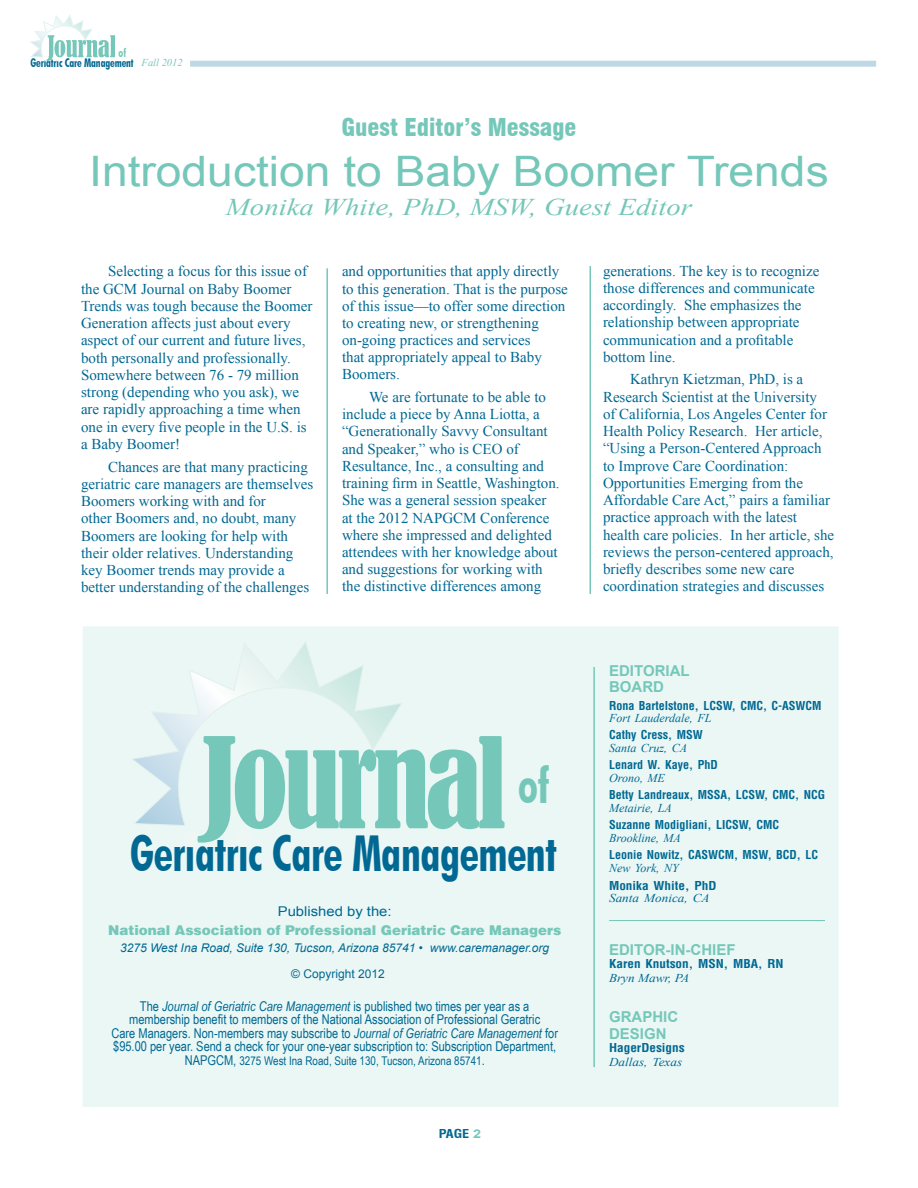
<style>
.page{position:relative;width:918px;height:1188px;background:#fff}
.page>*{position:absolute;margin:0;border:0;box-sizing:border-box;transform-origin:0 0}
.t1{font:condensed 117px "Bernard";letter-spacing:-.04em;color:#75c7b9}
.t2{font:700 condensed 49.5px "Futura BT";letter-spacing:-.01em;color:#006892;scale:.9 1}
.t3{font:700 condensed 49.5px "Futura BT";color:#75c7b9;scale:.9 1}
.t4{font:42px "Arial";color:#75c7b9;scale:1.1 1}
.t5{font:italic 24px "Times New Roman";color:#75c7b9;scale:1.2 1}
.t6{font:900 condensed 24px "Swiss 721 BT";color:#75c7b9}
.t7{font:15px/17.2px "Times New Roman";color:#006892}
.t8{font:700 15px/16.5px "Arial";color:#75c7b9}
.t9{font:13.5px/13.5px "Arial Narrow";color:#006892;text-align:center}
.t10{font:13.5px "Switzerland Black Plain";color:#75c7b9}
.t11{font:13.5px "Arial";color:#006892;scale:1.1 1}
.t12{font:12px "Switzerland Condensed";color:#006892}
.t13{font:italic 12px "Times New Roman";color:#006892}
.t14{font:italic 12px "Arial";color:#006892}
.t15{font:12px "Arial Narrow";color:#006892}
.t16{font:12px "Switzerland Condensed";color:#006892;scale:1.1 1}
.t17{font:italic 12px "Times New Roman";color:#006892;scale:1.1 1}
.t18{font:700 condensed 12px "Futura BT";letter-spacing:-.01em;color:#006892;scale:.9 1}
.t19{font:12px "Arial";color:#006892}
.t20{font:700 condensed 12px "Swiss 721 BT";color:#006892;scale:1.2 1}
.t21{font:700 condensed 12px "Futura BT";color:#75c7b9;scale:.9 1}
.t22{font:italic 10.5px "Times New Roman";color:#75c7b9}
.s1{font-style:italic}
.s2{font-size:13.5px}
.s3{font-family:"Arial";font-stretch:normal;color:#75c7b9}
</style>
<div class="page">
<div style="left:190px;top:61px;width:686px;height:6px;background:#bfd9e4"></div>
<svg style="left:30px;top:15px;width:62px;height:43px"></svg>
<img style="left:45px;top:35px;width:70px;height:26px">
<div style="left:83px;top:626px;width:756px;height:481px;background:#eaf7f5"></div>
<hr style="left:593px;top:667px;width:2px;height:400px;background:#75c7b9">
<hr style="left:609px;top:920px;width:216px;height:1px;background:#75c7b9">
<div style="left:183px;top:830px;width:16px;height:17px;background:#eff7f5;border-radius:50%"></div>
<svg style="left:133px;top:643px;width:268px;height:183px"></svg>
<div style="left:236px;top:830px;width:16px;height:16px;background:#eff7f5;border-radius:50%"></div>
<hr style="left:326px;top:268px;width:2px;height:326px;background:#75c7b9">
<hr style="left:590px;top:266px;width:1px;height:328px;background:#75c7b9">
<p class="t21" style="left:119px;top:45px;width:10px">of</p>
<p class="t18" style="left:30px;top:55px;width:116px">Geriatric Care Management</p>
<p class="t22" style="left:142px;top:55px;width:43px">Fall 2012</p>
<h3 class="t6" style="left:341px;top:113px;width:237px">Guest Editor’s Message</h3>
<h3 class="t4" style="left:89px;top:144px;width:674px">Introduction to Baby Boomer Trends</h3>
<h3 class="t5" style="left:226px;top:191px;width:390px">Monika White, PhD, MSW, Guest Editor</h3>
<p class="t7" style="left:81px;top:263px;width:233px;text-indent:27px">Selecting a focus for this issue of the GCM Journal on Baby Boomer Trends was tough because the Boomer Generation affects just about every aspect of our current and future lives, both personally and professionally.<br>Somewhere between 76 - 79 million strong (depending who you ask), we are rapidly approaching a time when one in every five people in the U.S. is a Baby Boomer!</p>
<p class="t7" style="left:81px;top:458px;width:234px;text-indent:27px">Chances are that many practicing geriatric care managers are themselves Boomers working with and for<br>other Boomers and, no doubt, many Boomers are looking for help with their older relatives. Understanding key Boomer trends may provide a better understanding of the challenges</p>
<p class="t7" style="left:342px;top:263px;width:227px">and opportunities that apply directly to this generation. That is the purpose of this issue—to offer some direction to creating new, or strengthening on-going practices and services<br>that appropriately appeal to Baby<br>Boomers.</p>
<p class="t7" style="left:342px;top:388px;width:219px;text-indent:27px">We are fortunate to be able to include a piece by Anna Liotta, a “Generationally Savvy Consultant and Speaker,” who is CEO of Resultance, Inc., a consulting and training firm in Seattle, Washington.<br>She was a general session speaker at the 2012 NAPGCM Conference where she impressed and delighted attendees with her knowledge about and suggestions for working with the distinctive differences among</p>
<h1 class="t1" style="left:201px;top:715px;width:307px">Journal</h1>
<h2 class="t3" style="left:518px;top:755px;width:36px">of</h2>
<h2 class="t2" style="left:130px;top:823px;width:476px">Geriatric Care Management</h2>
<p class="t11" style="left:278px;top:902px;width:105px">Published by the:</p>
<p class="t10" style="left:108px;top:922px;width:455px">National Association of Professional Geriatric Care Managers</p>
<p class="t14" style="left:120px;top:940px;width:431px">3275 West Ina Road, Suite 130, Tucson, Arizona 85741 • www.caremanager.org</p>
<p class="t19" style="left:291px;top:966px;width:95px">© Copyright 2012</p>
<p class="t9" style="left:111px;top:999px;width:448px">The <span class="s1">Journal of Geriatric Care Management</span> is published two times per year as a membership benefit to members of the National Association of Professional Geratric<br>Care Managers. Non-members may subscribe to <span class="s1">Journal of Geriatric Care Management</span> for $95.00 per year. Send a check for your one-year subscription to: Subscription Department,</p>
<p class="t15" style="left:185px;top:1052px;width:302px"><span class="s2">NAPGCM,</span> 3275 West Ina Road, Suite 130, Tucson, Arizona 85741<span class="s2">.</span></p>
<p class="t20" style="left:439px;top:1127px;width:37px">page <span class="s3">2</span></p>
<p class="t7" style="left:603px;top:263px;width:218px">generations. The key is to recognize those differences and communicate accordingly. She emphasizes the relationship between appropriate communication and a profitable bottom line.</p>
<p class="t7" style="left:603px;top:371px;width:233px;text-indent:27px">Kathryn Kietzman, PhD, is a Research Scientist at the University<br>of California, Los Angeles Center for Health Policy Research. Her article, “Using a Person-Centered Approach to Improve Care Coordination:<br>Opportunities Emerging from the Affordable Care Act,” pairs a familiar practice approach with the latest health care policies. In her article, she reviews the person-centered approach, briefly describes some new care coordination strategies and discusses</p>
<p class="t8" style="left:609px;top:663px;width:82px">EDITORIAL<br>BOARD</p>
<p class="t12" style="left:609px;top:698px;width:214px">Rona Bartelstone, LCSW, CMC, C-ASWCM</p>
<p class="t13" style="left:609px;top:710px;width:104px">Fort Lauderdale, FL</p>
<p class="t12" style="left:609px;top:728px;width:95px">Cathy Cress, MSW</p>
<p class="t13" style="left:609px;top:740px;width:80px">Santa Cruz, CA</p>
<p class="t12" style="left:609px;top:758px;width:110px">Lenard W. Kaye, PhD</p>
<p class="t13" style="left:609px;top:770px;width:57px">Orono, ME</p>
<p class="t12" style="left:609px;top:788px;width:217px">Betty Landreaux, MSSA, LCSW, CMC, NCG</p>
<p class="t13" style="left:609px;top:800px;width:64px">Metairie, LA</p>
<p class="t12" style="left:609px;top:818px;width:171px">Suzanne Modigliani, LICSW, CMC</p>
<p class="t13" style="left:609px;top:830px;width:73px">Brookline, MA</p>
<p class="t12" style="left:609px;top:848px;width:210px">Leonie Nowitz, CASWCM, MSW, BCD, LC</p>
<p class="t13" style="left:609px;top:860px;width:71px">New York, NY</p>
<p class="t16" style="left:609px;top:878px;width:99px">Monika White, PhD</p>
<p class="t17" style="left:609px;top:890px;width:93px">Santa Monica, CA</p>
<p class="t8" style="left:609px;top:942px;width:128px">EDITOR-IN-CHIEF</p>
<p class="t16" style="left:609px;top:957px;width:160px">Karen Knutson, MSN, MBA, RN</p>
<p class="t17" style="left:609px;top:969px;width:74px">Bryn Mawr, PA</p>
<p class="t8" style="left:609px;top:1009px;width:69px">GRAPHIC<br>DESIGN</p>
<p class="t16" style="left:609px;top:1041px;width:70px">HagerDesigns</p>
<p class="t17" style="left:609px;top:1053px;width:68px">Dallas, Texas</p>
</div>
